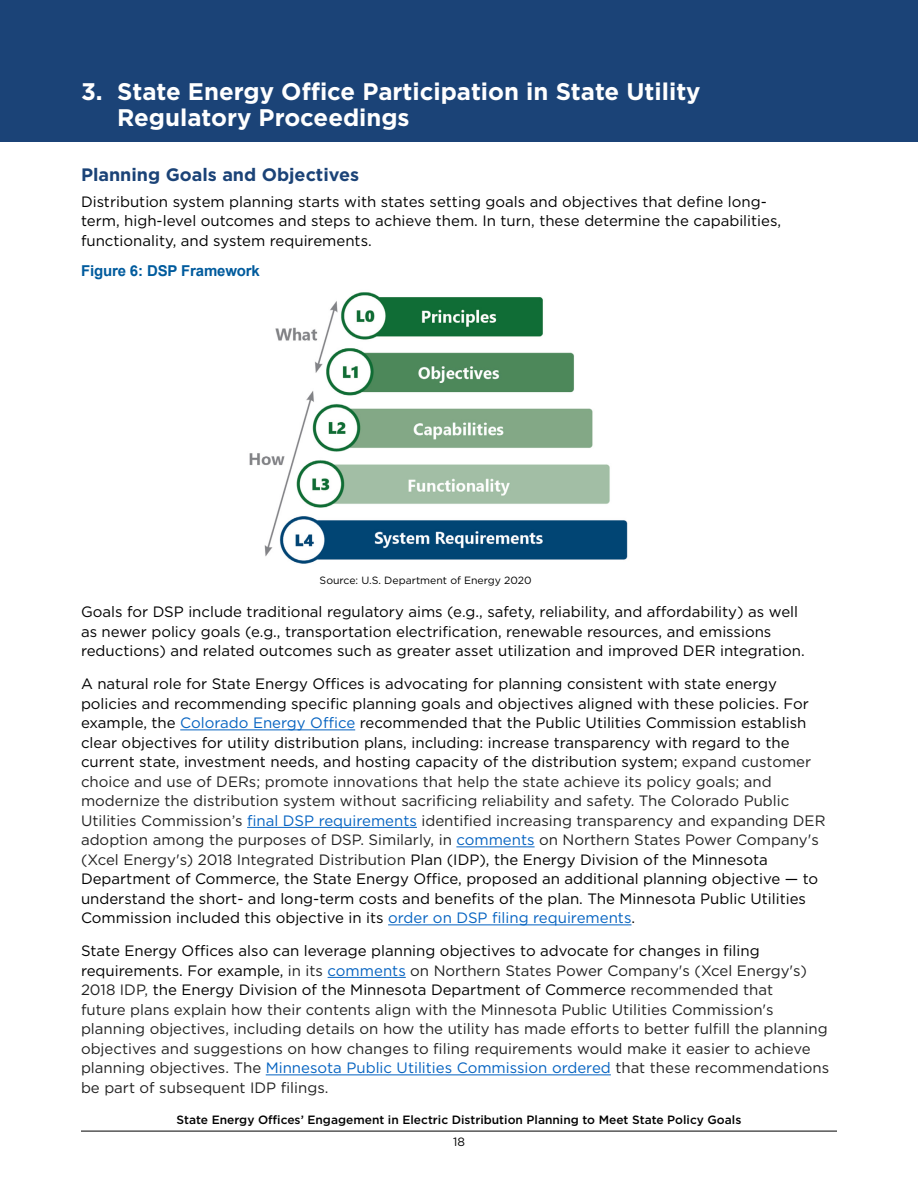
<style>
.page{position:relative;width:918px;height:1188px;background:#fff}
.page>*{position:absolute;margin:0;border:0;box-sizing:border-box;transform-origin:0 0}
.Section_Headline{font:700 24px/26px "Gotham";color:#fff}
.Blue_Subhead{font:700 18px "Gotham";color:#1b4377}
.Body{font:15px/19.5px "Gotham";color:#000}
.Body-2{font:15px/19.5px "Gotham";color:#222}
.t1{font:700 15px "Arial";letter-spacing:-.01em;color:#005b9d}
.t2{font:500 12px "Gotham";color:#000}
.t3{font:12px "Gotham";color:#000}
.Default{font:10.5px "Gotham";color:#000}
.s1{color:#0563c1}
.s2{color:#222}
.s3{color:#000}
</style>
<div class="page">
<hr style="left:81px;top:1131px;width:756px;height:1px;background:#000">
<div style="left:0;top:0;width:918px;height:141px;background:#1b4377"></div>
<hr style="left:180px;top:730px;width:175px;height:1px;background:#0563c1">
<hr style="left:247px;top:827px;width:170px;height:1px;background:#0563c1">
<hr style="left:456px;top:847px;width:79px;height:1px;background:#0563c1">
<hr style="left:388px;top:925px;width:243px;height:1px;background:#0563c1">
<hr style="left:328px;top:977px;width:78px;height:1px;background:#0563c1">
<hr style="left:266px;top:1075px;width:345px;height:1px;background:#0563c1">
<img style="left:249px;top:292px;width:379px;height:272px">
<p class="Section_Headline" style="left:117px;top:79px;width:585px;text-indent:-36px">3. State Energy Office Participation in State Utility<br>Regulatory Proceedings</p>
<p class="Blue_Subhead" style="left:81px;top:162px;width:280px">Planning Goals and Objectives</p>
<p class="Body" style="left:81px;top:191px;width:702px">Distribution system planning starts with states setting goals and objectives that define long&shy;term, high-level outcomes and steps to achieve them. In turn, these determine the capabilities, functionality, and system requirements.</p>
<p class="t1" style="left:81px;top:260px;width:180px">Figure 6: DSP Framework</p>
<p class="Default" style="left:320px;top:573px;width:214px">Source: U.S. Department of Energy 2020</p>
<p class="Body" style="left:81px;top:602px;width:723px">Goals for DSP include traditional regulatory aims (e.g., safety, reliability, and affordability) as well as newer policy goals (e.g., transportation electrification, renewable resources, and emissions reductions) and related outcomes such as greater asset utilization and improved DER integration.</p>
<p class="Body" style="left:81px;top:674px;width:746px">A natural role for State Energy Offices is advocating for planning consistent with state energy policies and recommending specific planning goals and objectives aligned with these policies. For example, the <span class="s1">Colorado Energy Office</span> recommended that the Public Utilities Commission establish clear objectives for utility distribution plans, including: increase transparency with regard to the current state, investment needs, and hosting capacity of the distribution system; <span class="s2">expand customer choice and use of DERs; promote innovations that help the state achieve its policy goals; and modernize the distribution system without sacrificing reliability and safety. The Colorado Public Utilities Commission’s</span> <span class="s1">final DSP requirements</span> <span class="s2">identified increasing transparency and expanding DER adoption among the purposes of DSP. Similarly, in</span> <span class="s1">comments</span> <span class="s2">on Northern States Power Company's (Xcel Energy's) 2018 Integrated Distribution</span> Plan (IDP), the Energy Division of the Minnesota Department of Commerce, the State Energy Office, proposed an additional planning objective — to understand the short- and long-term costs and benefits of the plan. The Minnesota Public Utilities Commission included this objective in its <span class="s1">order on DSP filing requirements</span>.</p>
<p class="Body-2" style="left:81px;top:941px;width:750px"><span class="s3">State Energy Offices also can leverage planning objectives to advocate for changes in filing requirements. For example,</span> in its <span class="s1">comments</span> on Northern States Power Company's (Xcel Energy's)<br>2018 IDP, <span class="s3">the Energy Division of the Minnesota Department of Commerce</span> recommended that<br>future plans explain how their contents align with the Minnesota Public Utilities Commission's planning objectives, including details on how the utility has made efforts to better fulfill the planning objectives and suggestions on how changes to filing requirements would make it easier to achieve planning objectives. The <span class="s1">Minnesota Public Utilities Commission ordered</span> that these recommendations be part of subsequent IDP filings.</p>
<p class="t2" style="left:177px;top:1112px;width:566px">State Energy Offices’ Engagement in Electric Distribution Planning to Meet State Policy Goals</p>
<p class="t3" style="left:453px;top:1134px;width:13px">18</p>
</div>
